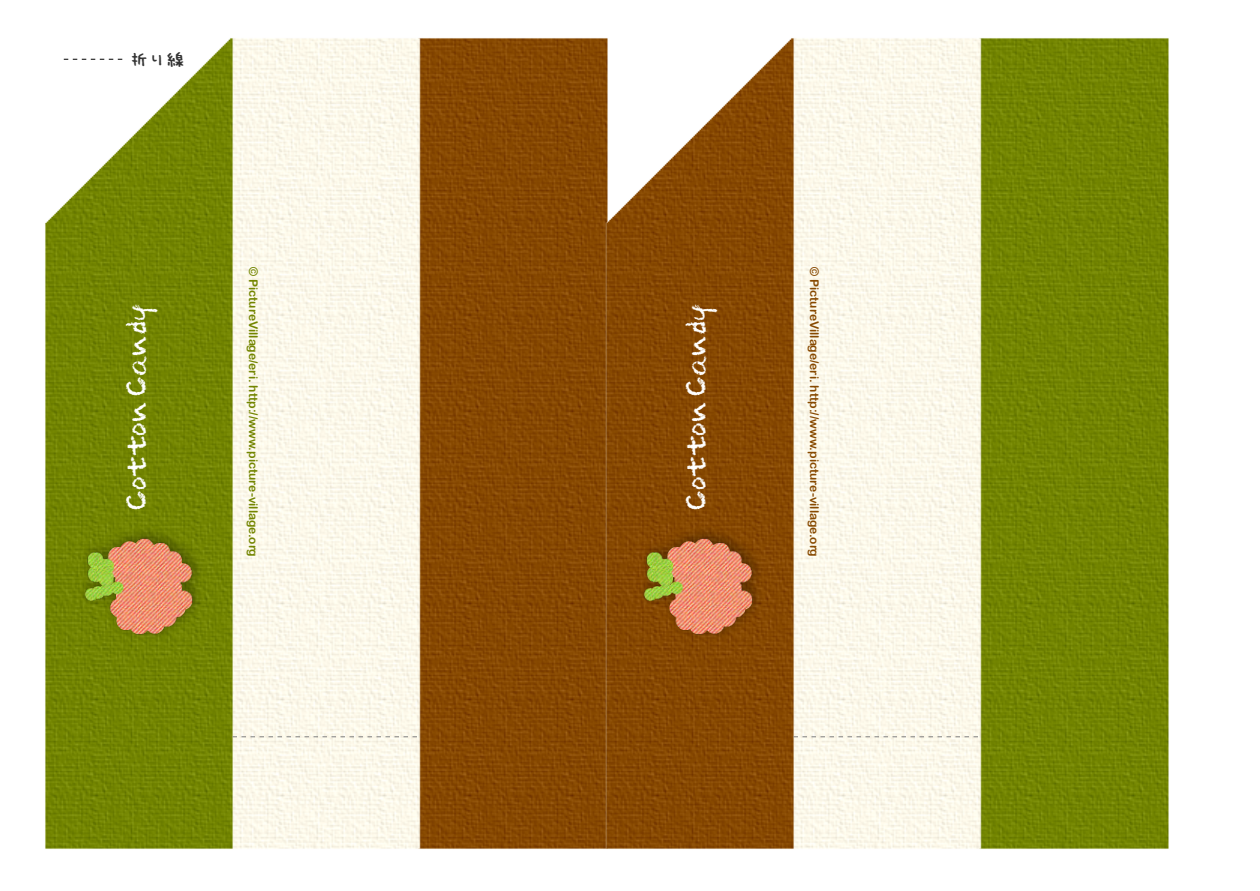
<style>
.page{position:relative;width:1260px;height:891px;background:#fff}
.page>*{position:absolute;margin:0;border:0;box-sizing:border-box;transform-origin:0 0}
.t1{font:26.55px "Crayon AL";color:#fff}
.t2{font:18px "The Little Bird FONT";color:#333}
.t3{font:12px "Arial Rounded MT Bold";color:#738500}
.t4{font:12px "Arial Rounded MT Bold";color:#874900}
</style>
<div class="page">
<img style="left:1035px;top:38px;width:134px;height:811px">
<img style="left:474px;top:38px;width:78px;height:811px">
<img style="left:848px;top:38px;width:187px;height:811px">
<img style="left:286px;top:38px;width:188px;height:811px">
<img style="left:552px;top:38px;width:296px;height:811px">
<img style="left:45px;top:38px;width:241px;height:811px">
<svg style="left:64px;top:59px;width:58px;height:1px"></svg>
<svg style="left:232px;top:737px;width:186px;height:1px"></svg>
<img style="left:73px;top:519px;width:136px;height:129px">
<img style="left:75px;top:527px;width:129px;height:121px">
<img style="left:632px;top:519px;width:137px;height:129px">
<img style="left:635px;top:527px;width:128px;height:121px">
<svg style="left:794px;top:737px;width:186px;height:1px"></svg>
<h2 class="t2" style="left:130px;top:51px;width:55px">折り線</h2>
<p class="t3" style="left:261px;top:267px;width:292px;rotate:90deg">© PictureVillage/eri. http://www.picture-village.org</p>
<p class="t4" style="left:822px;top:267px;width:292px;rotate:90deg">© PictureVillage/eri. http://www.picture-village.org</p>
<h1 class="t1" style="left:125px;top:510px;width:207px;rotate:-90deg">Cotton Candy</h1>
<h1 class="t1" style="left:685px;top:510px;width:207px;rotate:-90deg">Cotton Candy</h1>
</div>
